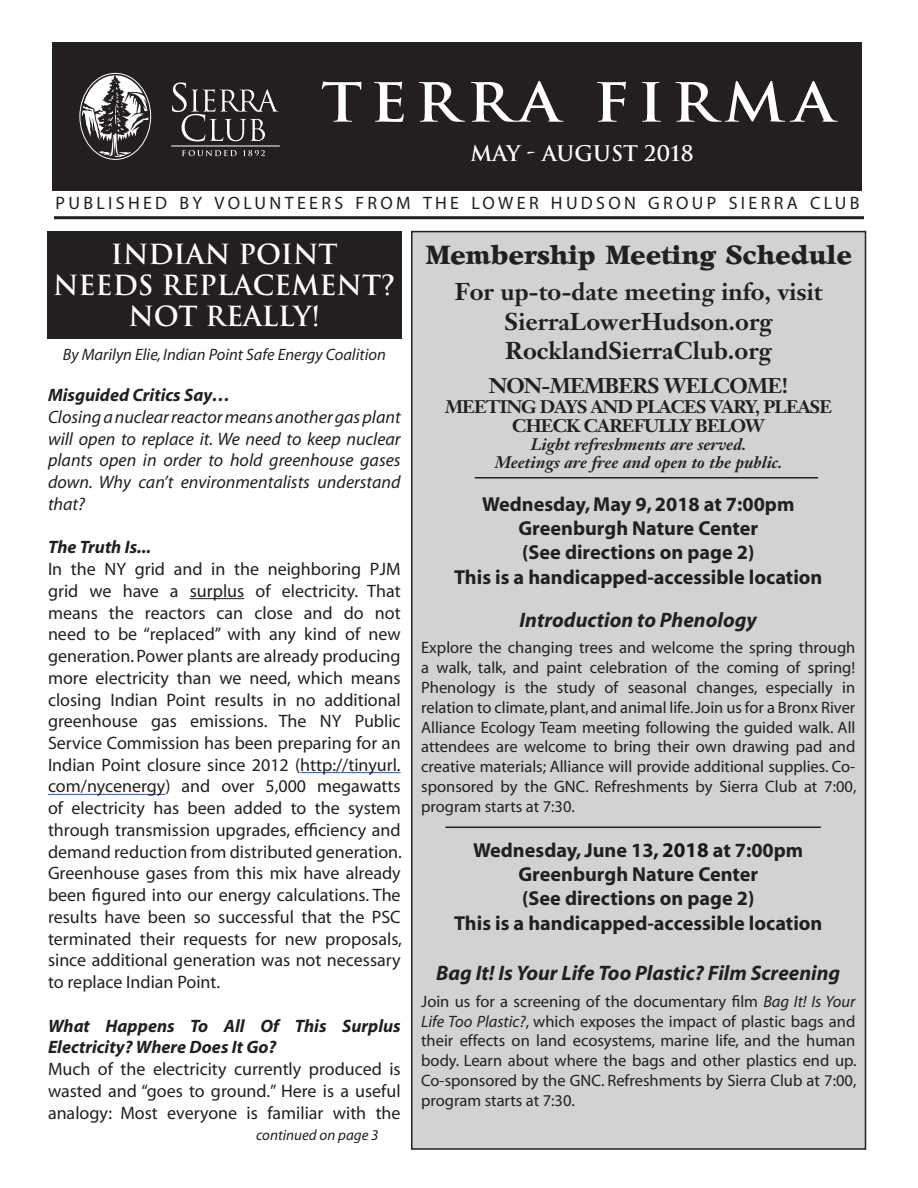
<style>
.page{position:relative;width:918px;height:1188px;background:#fff}
.page>*{position:absolute;margin:0;border:0;box-sizing:border-box;transform-origin:0 0}
.t1{font:700 52.5px "Trajan";letter-spacing:.135em;color:#fff;scale:1.12 1}
.t2{font:700 27px/31px "Trajan";color:#fff;text-align:center}
.t3{font:900 25.5px "Leamington TS";color:#231f20}
.t4{font:700 24px/29.4px "Janson Text";color:#231f20;text-align:center}
.t5{font:italic 700 21px "Myriad";color:#231f20}
.t6{font:700 21px "Janson Text";letter-spacing:-.035em;color:#231f20}
.t7{font:700 21px "Trajan";color:#fff}
.t8{font:700 20.25px/24.3px "Myriad";color:#231f20;text-align:center}
.t9{font:18px/21.8px "Myriad";color:#231f20;text-align:justify}
.t10{font:italic 18px/21.8px "Myriad";color:#231f20;text-align:justify}
.t11{font:italic 700 18px/21.8px "Myriad";color:#231f20}
.t12{font:18px "Myriad";letter-spacing:.185em;color:#231f20}
.t13{font:700 18px/19.5px "Janson Text";letter-spacing:-.045em;color:#231f20;text-align:center}
.t14{font:16.5px/19.8px "Myriad";color:#231f20;text-align:justify}
.t15{font:italic 700 16.5px/18px "Janson Text";color:#231f20;text-align:center}
.t16{font:italic 16.5px "Myriad";color:#231f20}
.t17{font:italic 15px "Myriad";color:#231f20}
.s1{color:#1f2020}
.s2{font-size:21px;color:#181717}
.s3{font-style:italic}
</style>
<div class="page">
<div style="left:412px;top:232px;width:454px;height:917px;background:#d1d2d4"></div>
<hr style="left:475px;top:477px;width:343px;height:1px;background:#231f20">
<div style="left:52px;top:42px;width:810px;height:149px;background:#231f20"></div>
<hr style="left:54px;top:216px;width:810px;height:3px;background:#231f20">
<svg style="left:81px;top:74px;width:69px;height:84px"></svg>
<div style="left:81px;top:75px;width:68px;height:83px;border:1px solid #231f20;border-radius:50%"></div>
<div style="left:80px;top:73px;width:71px;height:87px;border:1px solid #fff;border-radius:50%"></div>
<hr style="left:171px;top:146px;width:109px;height:1px;background:#fff">
<svg style="left:182px;top:150px;width:55px;height:6px"></svg>
<svg style="left:243px;top:150px;width:22px;height:6px"></svg>
<svg style="left:172px;top:82px;width:107px;height:59px"></svg>
<div style="left:47px;top:231px;width:355px;height:108px;background:#231f20"></div>
<hr style="left:190px;top:598px;width:54px;height:1px;background:#231f20">
<hr style="left:300px;top:772px;width:101px;height:1px;background:#3853a3">
<hr style="left:48px;top:794px;width:117px;height:1px;background:#3853a3">
<hr style="left:446px;top:827px;width:375px;height:1px;background:#231f20">
<h1 class="t1" style="left:321px;top:70px;width:460px">TERRA FIRMA</h1>
<p class="t7" style="left:470px;top:140px;width:225px">MAY - AUGUST 2018</p>
<p class="t12" style="left:56px;top:192px;width:806px">PUBLISHED BY VOLUNTEERS FROM THE LOWER HUDSON GROUP SIERRA CLUB</p>
<h2 class="t2" style="left:53px;top:239px;width:344px">INDIAN POINT<br>NEEDS REPLACEMENT?<br>NOT REALLY!</h2>
<p class="t16" style="left:63px;top:347px;width:325px">By Marilyn Elie, Indian Point Safe Energy Coalition</p>
<p class="t11" style="left:48px;top:385px;width:184px">Misguided Critics Say…</p>
<p class="t10" style="left:48px;top:407px;width:354px">Closing a nuclear reactor means another gas plant will open to replace it. We need to keep nuclear plants open in order to hold greenhouse gases down. Why can’t environmentalists understand that?</p>
<p class="t11" style="left:48px;top:537px;width:105px">The Truth Is...</p>
<p class="t9" style="left:48px;top:559px;width:355px">In the NY grid and in the neighboring PJM grid we have a surplus of electricity. That means the reactors can close and do not need to be “replaced” with any kind of new generation. Power plants are already producing more electricity than we need, which means closing Indian Point results in no additional greenhouse gas emissions. The NY Public Service Commission has been preparing for an Indian Point closure since 2012 (http://tinyurl. com/nycenergy) and over 5,000 megawatts of electricity has been added to the system through transmission upgrades, efficiency and demand reduction from distributed generation.<br>Greenhouse gases from this mix have already been figured into our energy calculations. The results have been so successful that the PSC terminated their requests for new proposals, since additional generation was not necessary to replace Indian Point.</p>
<p class="t11" style="left:48px;top:1015px;width:354px">What Happens To All Of This Surplus<br>Electricity? Where Does It Go?</p>
<p class="t9" style="left:48px;top:1059px;width:354px">Much of the electricity currently produced is wasted and “goes to ground.” Here is a useful analogy: Most everyone is familiar with the</p>
<p class="t17" style="left:256px;top:1127px;width:124px">continued on page 3</p>
<h3 class="t3" style="left:425px;top:238px;width:428px">Membership Meeting Schedule</h3>
<h3 class="t4" style="left:455px;top:277px;width:370px">For up-to-date meeting info, visit<br>SierraLowerHudson.org<br>RocklandSierraClub.org</h3>
<p class="t6" style="left:489px;top:372px;width:301px">NON-MEMBERS WELCOME!</p>
<p class="t13" style="left:445px;top:397px;width:389px">MEETING DAYS AND PLACES VARY, PLEASE<br>CHECK CAREFULLY BELOW</p>
<p class="t15" style="left:495px;top:435px;width:289px">Light refreshments are served.<br>Meetings are free and open to the public.</p>
<p class="t8" style="left:454px;top:493px;width:370px">Wednesday, May 9, 2018 at 7:00pm<br>Greenburgh Nature Center<br>(See directions on page 2)<br>This is a handicapped-accessible location</p>
<p class="t5" style="left:519px;top:609px;width:239px">Introduction to Phenology</p>
<p class="t14" style="left:421px;top:639px;width:437px">Explore the changing trees and welcome the spring through a walk, talk, and paint celebration of the coming of spring!<br>Phenology is the study of seasonal changes, especially in relation to climate, plant, and animal life. Join us for a Bronx River Alliance Ecology Team meeting following the guided walk. All attendees are welcome to bring their own drawing pad and creative materials; Alliance will provide additional supplies. <span class="s1">Co&shy;sponsored by the GNC. Refreshments by</span> Sierra Club <span class="s1">at 7:00, program starts at 7:30.</span></p>
<p class="t8" style="left:454px;top:839px;width:370px">Wednesday, June 13<span class="s2">, 2018</span> at 7:00pm<br>Greenburgh Nature Center<br>(See directions on page 2)<br>This is a handicapped-accessible location</p>
<p class="t5" style="left:436px;top:962px;width:406px">Bag It! Is Your Life Too Plastic? Film Screening</p>
<p class="t14" style="left:421px;top:992px;width:437px">Join us for a screening of the documentary film <span class="s3">Bag It! Is Your Life Too Plastic?</span>, which exposes the impact of plastic bags and their effects on land ecosystems, marine life, and the human body. Learn about where the bags and other plastics end up.<br><span class="s1">Co-sponsored by the GNC. Refreshments by</span> Sierra Club <span class="s1">at 7:00, program starts at 7:30.</span></p>
</div>
